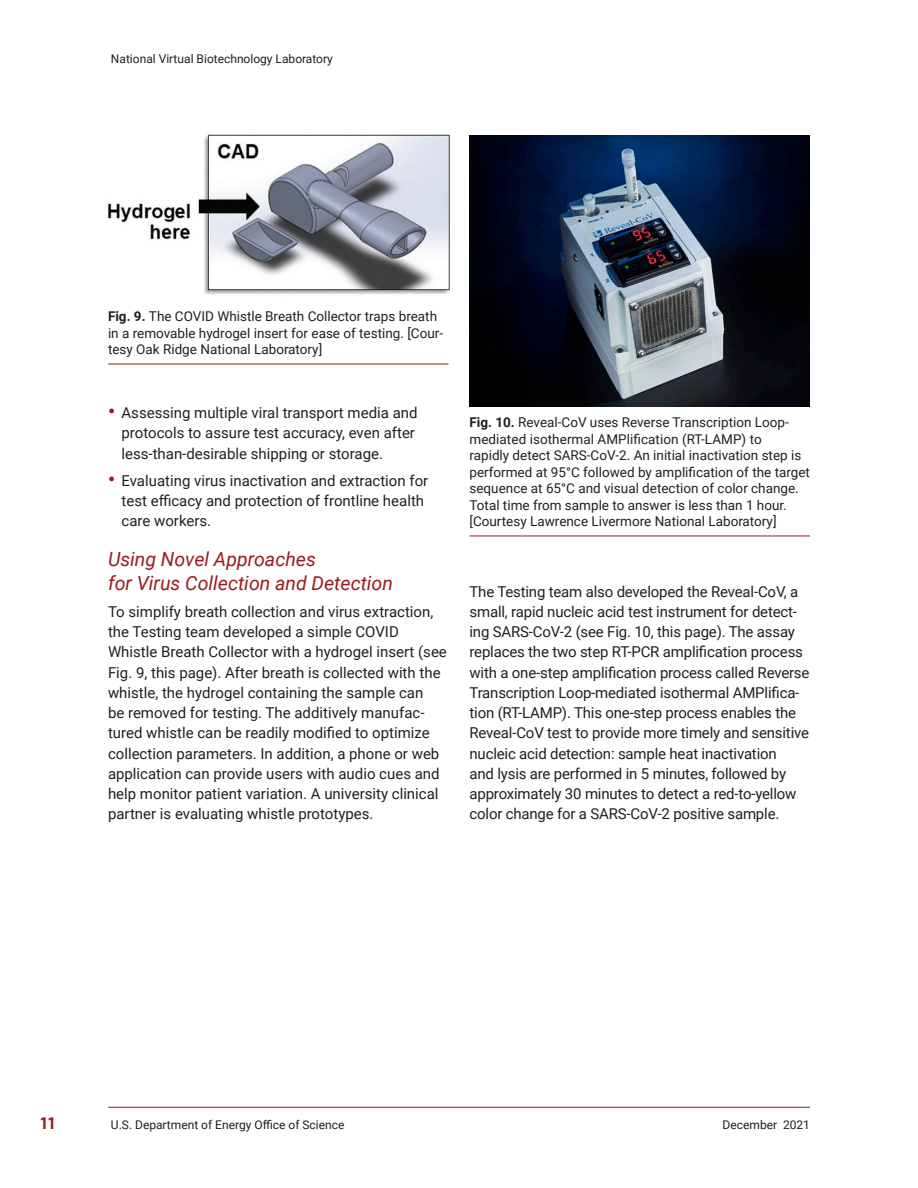
<style>
.page{position:relative;width:918px;height:1188px;background:#fff}
.page>*{position:absolute;margin:0;border:0;box-sizing:border-box;transform-origin:0 0}
.NVBL_Heading_2{font:italic 19.5px/24px "Roboto";color:#9a1b1e}
.t1{font:700 condensed 18px "Myriad Pro";color:#9a1b1e}
.Body_Text{font:15px/20.2px "Roboto";color:#231f20}
.t2{font:13.5px/16.5px "Roboto";color:#231f20}
.t3{font:12px "Roboto";color:#231f20}
.s1{font-weight:700}
.s2{font-weight:700;font-size:19.5px;color:#9a1b1e}
</style>
<div class="page">
<hr style="left:108px;top:1107px;width:702px;height:1px;background:#9a1b1e">
<img style="left:107px;top:134px;width:343px;height:161px">
<hr style="left:108px;top:364px;width:340px;height:1px;background:#9a1b1e">
<img style="left:470px;top:135px;width:340px;height:272px">
<hr style="left:470px;top:536px;width:340px;height:1px;background:#9a1b1e">
<p class="t3" style="left:111px;top:50px;width:224px">National Virtual Biotechnology Laboratory</p>
<p class="t2" style="left:108px;top:308px;width:337px"><span class="s1">Fig. 9.</span> The COVID Whistle Breath Collector traps breath in a removable hydrogel insert for ease of testing. [Cour&shy;tesy Oak Ridge National Laboratory]</p>
<p class="Body_Text" style="left:122px;top:402px;width:298px;text-indent:-14px"><span class="s2">•</span> Assessing multiple viral transport media and protocols to assure test accuracy, even after less-than-desirable shipping or storage.</p>
<p class="Body_Text" style="left:122px;top:470px;width:308px;text-indent:-14px"><span class="s2">•</span> Evaluating virus inactivation and extraction for test efficacy and protection of frontline health care workers.</p>
<p class="NVBL_Heading_2" style="left:108px;top:546px;width:287px">Using Novel Approaches<br>for Virus Collection and Detection</p>
<p class="Body_Text" style="left:108px;top:601px;width:340px">To simplify breath collection and virus extraction, the Testing team developed a simple COVID Whistle Breath Collector with a hydrogel insert (see Fig. 9, this page). After breath is collected with the whistle, the hydrogel containing the sample can<br>be removed for testing. The additively manufac&shy;tured whistle can be readily modified to optimize collection parameters. In addition, a phone or web application can provide users with audio cues and help monitor patient variation. A university clinical partner is evaluating whistle prototypes.</p>
<p class="t2" style="left:470px;top:414px;width:342px"><span class="s1">Fig. 10.</span> Reveal-CoV uses Reverse Transcription Loop&shy;mediated isothermal AMPlification (RT-LAMP) to<br>rapidly detect SARS-CoV-2. An initial inactivation step is performed at 95°C followed by amplification of the target sequence at 65°C and visual detection of color change.<br>Total time from sample to answer is less than 1 hour. [Courtesy Lawrence Livermore National Laboratory]</p>
<p class="Body_Text" style="left:470px;top:581px;width:342px">The Testing team also developed the Reveal-CoV, a small, rapid nucleic acid test instrument for detect&shy;ing SARS-CoV-2 (see Fig. 10, this page). The assay replaces the two step RT-PCR amplification process with a one-step amplification process called Reverse Transcription Loop-mediated isothermal AMPlifica&shy;tion (RT-LAMP). This one-step process enables the Reveal-CoV test to provide more timely and sensitive nucleic acid detection: sample heat inactivation<br>and lysis are performed in 5 minutes, followed by approximately 30 minutes to detect a red-to-yellow color change for a SARS-CoV-2 positive sample.</p>
<p class="t1" style="left:40px;top:1112px;width:17px">11</p>
<p class="t3" style="left:111px;top:1116px;width:235px">U.S. Department of Energy Office of Science</p>
<p class="t3" style="left:723px;top:1116px;width:89px">December 2021</p>
</div>
